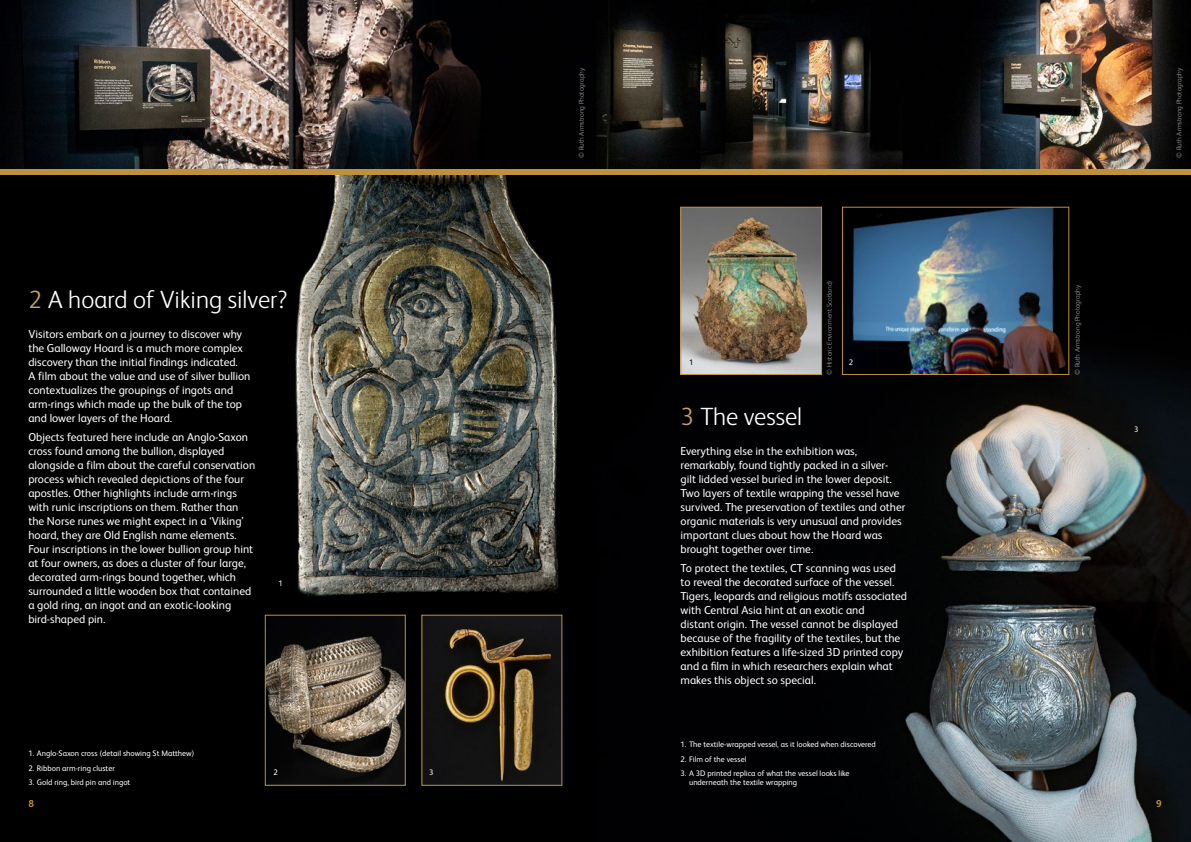
<style>
.page{position:relative;width:1191px;height:842px;background:#fff}
.page>*{position:absolute;margin:0;border:0;box-sizing:border-box;transform-origin:0 0}
.t1{font:300 25px "FS Albert Pro";color:#fff}
.t2{font:11.5px/14px "FS Albert Pro";color:#fff}
.t3{font:700 10px "FS Albert Pro";color:#be923c}
.t4{font:8px/9px "FS Albert Pro";color:#fff}
.t5{font:8px "FS Albert Pro";color:#000}
.t6{font:300 7px "FS Albert Pro";color:#9d9d9c}
.s1{color:#c3a361}
</style>
<div class="page">
<img style="left:595px;top:0;width:596px;height:842px">
<div style="left:0;top:172px;width:595px;height:670px;background:#000"></div>
<img style="left:295px;top:175px;width:264px;height:422px">
<img style="left:423px;top:617px;width:137px;height:166px">
<img style="left:682px;top:209px;width:138px;height:164px">
<div style="left:680px;top:207px;width:142px;height:168px;border:1px solid #be923c"></div>
<img style="left:0;top:0;width:595px;height:170px">
<img style="left:267px;top:617px;width:136px;height:166px">
<div style="left:265px;top:615px;width:140px;height:170px;border:1px solid #be923c"></div>
<div style="left:0;top:170px;width:1191px;height:5px;background:#be923c"></div>
<img style="left:844px;top:209px;width:223px;height:164px">
<div style="left:842px;top:207px;width:227px;height:168px;border:1px solid #be923c"></div>
<p class="t6" style="left:576px;top:158px;width:91px;rotate:-90deg">© Ruth Armstrong Photography</p>
<p class="t6" style="left:1174px;top:158px;width:91px;rotate:-90deg">© Ruth Armstrong Photography</p>
<h1 class="t1" style="left:28px;top:283px;width:261px"><span class="s1">2</span> A hoard of Viking silver?</h1>
<p class="t2" style="left:28px;top:326px;width:224px">Visitors embark on a journey to discover why the Galloway Hoard is a much more complex discovery than the initial findings indicated.<br>A film about the value and use of silver bullion contextualizes the groupings of ingots and arm-rings which made up the bulk of the top and lower layers of the Hoard.</p>
<p class="t2" style="left:28px;top:430px;width:228px">Objects featured here include an Anglo-Saxon cross found among the bullion, displayed alongside a film about the careful conservation process which revealed depictions of the four apostles. Other highlights include arm-rings with runic inscriptions on them. Rather than the Norse runes we might expect in a ‘Viking’ hoard, they are Old English name elements.<br>Four inscriptions in the lower bullion group hint at four owners, as does a cluster of four large, decorated arm-rings bound together, which surrounded a little wooden box that contained a gold ring, an ingot and an exotic-looking bird-shaped pin.</p>
<p class="t4" style="left:278px;top:579px;width:6px">1</p>
<p class="t4" style="left:28px;top:748px;width:167px">1. Anglo-Saxon cross (detail showing St Matthew)</p>
<p class="t4" style="left:28px;top:763px;width:88px">2. Ribbon arm-ring cluster</p>
<p class="t4" style="left:28px;top:777px;width:104px">3. Gold ring, bird pin and ingot</p>
<p class="t4" style="left:273px;top:768px;width:6px">2</p>
<p class="t4" style="left:429px;top:768px;width:6px">3</p>
<p class="t6" style="left:824px;top:375px;width:96px;rotate:-90deg">© Historic Environment Scotland)</p>
<p class="t5" style="left:689px;top:356px;width:6px">1</p>
<p class="t4" style="left:848px;top:357px;width:6px">2</p>
<h1 class="t1" style="left:680px;top:400px;width:123px"><span class="s1">3</span> The vessel</h1>
<p class="t2" style="left:680px;top:443px;width:226px">Everything else in the exhibition was, remarkably, found tightly packed in a silver&shy;gilt lidded vessel buried in the lower deposit.<br>Two layers of textile wrapping the vessel have survived. The preservation of textiles and other organic materials is very unusual and provides important clues about how the Hoard was brought together over time.</p>
<p class="t2" style="left:680px;top:560px;width:228px">To protect the textiles, CT scanning was used to reveal the decorated surface of the vessel.<br>Tigers, leopards and religious motifs associated with Central Asia hint at an exotic and<br>distant origin. The vessel cannot be displayed because of the fragility of the textiles, but the exhibition features a life-sized 3D printed copy and a film in which researchers explain what makes this object so special.</p>
<p class="t4" style="left:680px;top:739px;width:197px">1. The textile-wrapped vessel, as it looked when discovered</p>
<p class="t4" style="left:680px;top:754px;width:67px">2. Film of the vessel</p>
<p class="t4" style="left:689px;top:768px;width:162px;text-indent:-9px">3. A 3D printed replica of what the vessel looks like underneath the textile wrapping</p>
<p class="t6" style="left:1072px;top:375px;width:91px;rotate:-90deg">© Ruth Armstrong Photography</p>
<p class="t4" style="left:1134px;top:424px;width:6px">3</p>
<p class="t3" style="left:28px;top:797px;width:7px">8</p>
<p class="t3" style="left:1156px;top:797px;width:7px">9</p>
</div>
